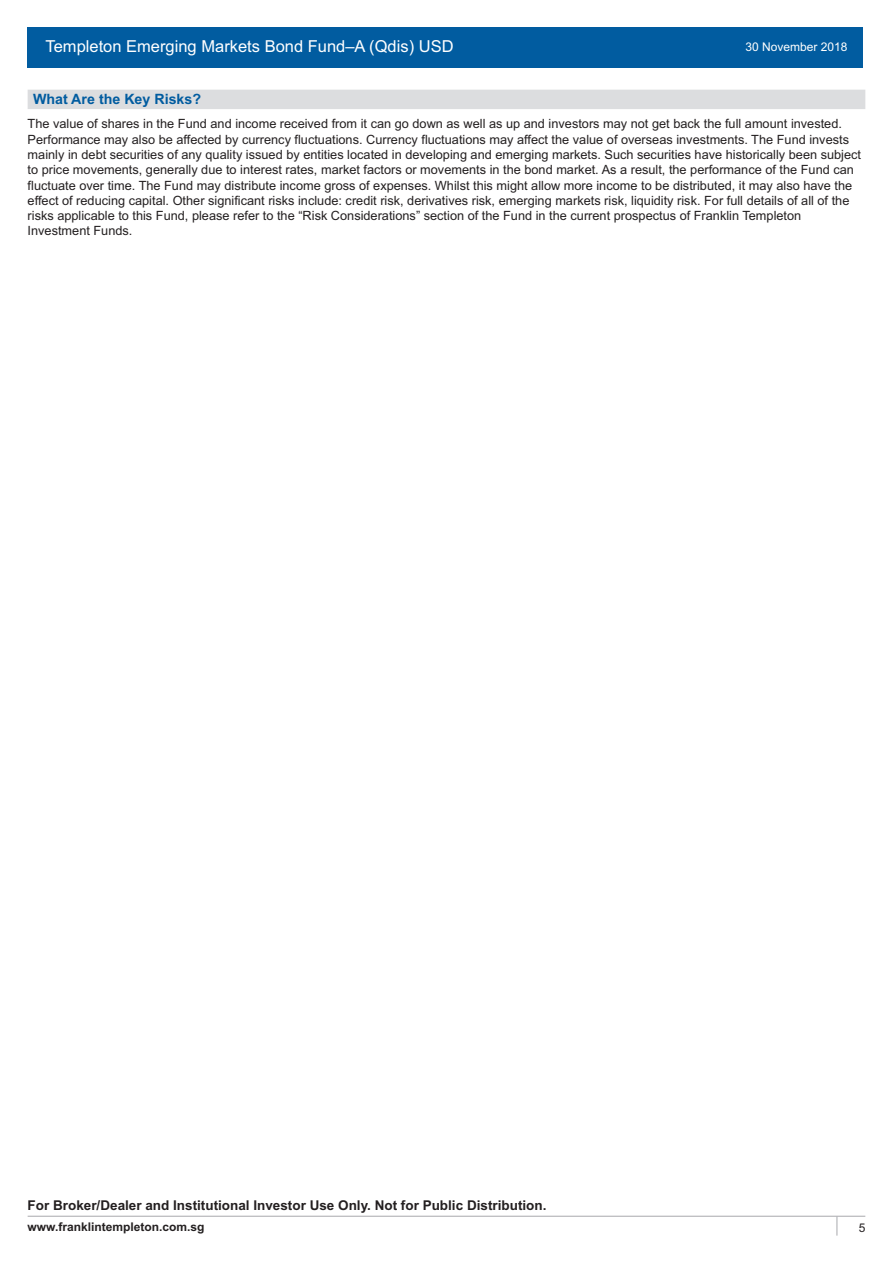
<style>
.page{position:relative;width:893px;height:1263px;background:#fff}
.page>*{position:absolute;margin:0;border:0;box-sizing:border-box;transform-origin:0 0}
.t1{font:16.5px "Arial";color:#fff}
.t2{font:700 14.25px "Arial";color:#015ca0}
.t3{font:700 13.5px "Arial";color:#231f20}
.t4{font:12.75px/15.3px "Arial";color:#231f20}
.t5{font:700 12px "Arial";color:#231f20}
.t6{font:12px "Arial";color:#fff}
.t7{font:12px "Arial";color:#231f20}
</style>
<div class="page">
<div style="left:28px;top:28px;width:835px;height:40px;background:#015ca0"></div>
<div style="left:28px;top:90px;width:837px;height:19px;background:#dcdddf"></div>
<hr style="left:28px;top:1216px;width:837px;height:1px;background:#a8a9ad">
<svg style="left:836px;top:1216px;width:1px;height:19px"></svg>
<p class="t1" style="left:45px;top:37px;width:410px">Templeton Emerging Markets Bond Fund–A (Qdis) USD</p>
<p class="t2" style="left:33px;top:90px;width:170px">What Are the Key Risks?</p>
<p class="t4" style="left:28px;top:116px;width:835px">The value of shares in the Fund and income received from it can go down as well as up and investors may not get back the full amount invested.<br>Performance may also be affected by currency fluctuations. Currency fluctuations may affect the value of overseas investments. The Fund invests mainly in debt securities of any quality issued by entities located in developing and emerging markets. Such securities have historically been subject to price movements, generally due to interest rates, market factors or movements in the bond market. As a result, the performance of the Fund can fluctuate over time. The Fund may distribute income gross of expenses. Whilst this might allow more income to be distributed, it may also have the effect of reducing capital. Other significant risks include: credit risk, derivatives risk, emerging markets risk, liquidity risk. For full details of all of the risks applicable to this Fund, please refer to the “Risk Considerations” section of the Fund in the current prospectus of Franklin Templeton Investment Funds.</p>
<p class="t6" style="left:745px;top:40px;width:104px">30 November 2018</p>
<p class="t3" style="left:28px;top:1197px;width:520px">For Broker/Dealer and Institutional Investor Use Only. Not for Public Distribution.</p>
<p class="t5" style="left:28px;top:1220px;width:178px">www.franklintempleton.com.sg</p>
<p class="t7" style="left:859px;top:1221px;width:8px">5</p>
</div>
